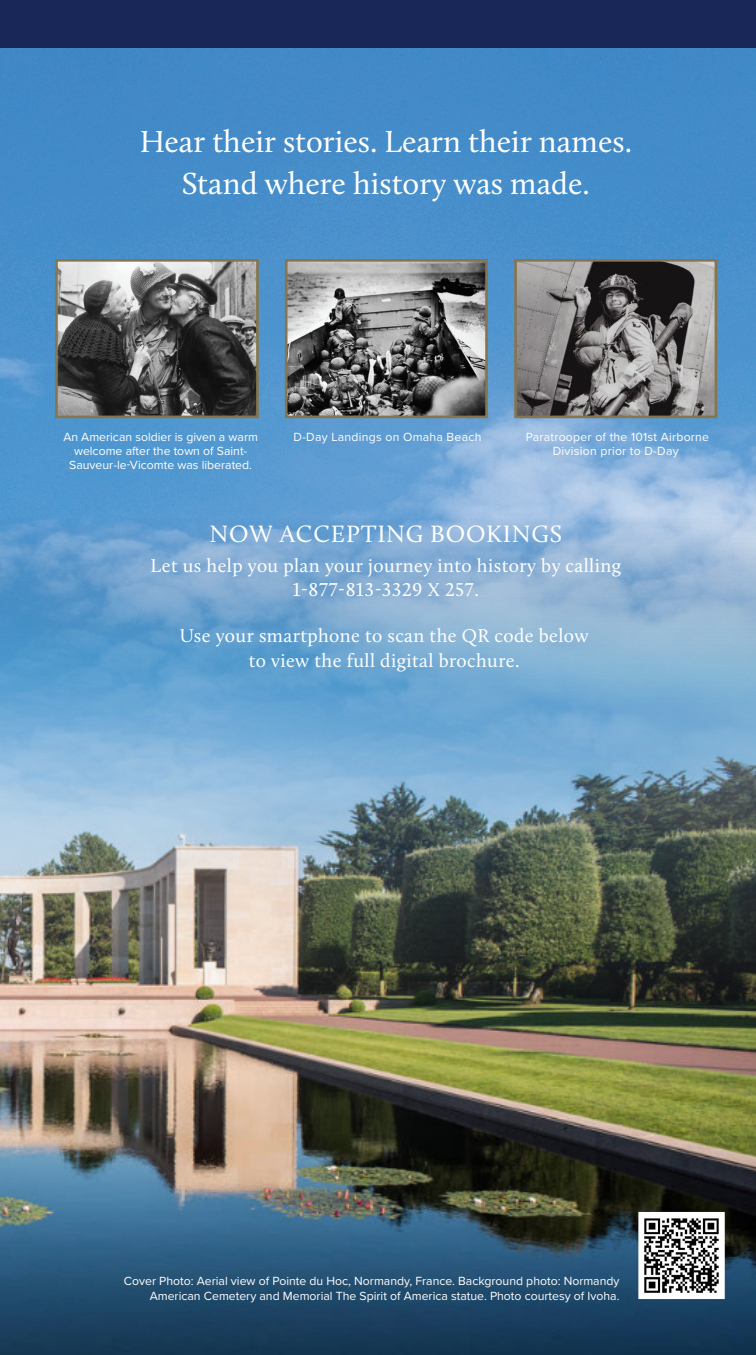
<style>
.page{position:relative;width:756px;height:1355px;background:#fff}
.page>*{position:absolute;margin:0;border:0;box-sizing:border-box;transform-origin:0 0}
.itinerary_copy{font:31.5px "Calluna";color:#fff}
.t1{font:24.5px "Calluna";letter-spacing:.035em;color:#fff}
.t2{font:19.25px/23.6px "Calluna";letter-spacing:.02em;color:#fff;text-align:center}
.itinerary_copy-2{font:12.25px/14px "Proxima Nova";color:#fff;text-align:center}
.itinerary_copy-3{font:12.25px/14px "Proxima Nova";letter-spacing:.02em;color:#fff;text-align:center}
</style>
<div class="page">
<img style="left:0;top:47px;width:756px;height:471px">
<img style="left:0;top:518px;width:756px;height:836px">
<img style="left:289px;top:263px;width:195px;height:151px">
<div style="left:285px;top:259px;width:203px;height:159px;border:3px solid #86754e"></div>
<img style="left:518px;top:263px;width:195px;height:151px">
<div style="left:514px;top:259px;width:203px;height:159px;border:3px solid #86754e"></div>
<img style="left:59px;top:263px;width:196px;height:151px">
<div style="left:55px;top:259px;width:204px;height:159px;border:3px solid #86754e"></div>
<div style="left:640px;top:1213px;width:83px;height:84px;background:#fff"></div>
<img style="left:644px;top:1218px;width:75px;height:75px">
<div style="left:638px;top:1211px;width:87px;height:88px;border:3px solid #fff"></div>
<div style="left:0;top:0;width:756px;height:47px;background:#182757"></div>
<p class="itinerary_copy" style="left:140px;top:122px;width:494px">Hear their stories. Learn their names.</p>
<p class="itinerary_copy" style="left:182px;top:164px;width:410px">Stand where history was made.</p>
<p class="itinerary_copy-2" style="left:63px;top:429px;width:196px">An American soldier is given a warm welcome after the town of Saint-<br>Sauveur-le-Vicomte was liberated.</p>
<p class="itinerary_copy-3" style="left:294px;top:429px;width:189px">D-Day Landings on Omaha Beach</p>
<p class="itinerary_copy-3" style="left:526px;top:429px;width:185px">Paratrooper of the 101st Airborne<br>Division prior to D-Day</p>
<p class="t1" style="left:210px;top:518px;width:354px">NOW ACCEPTING BOOKINGS</p>
<p class="t2" style="left:151px;top:554px;width:472px">Let us help you plan your journey into history by calling<br>1-877-813-3329 X 257.</p>
<p class="t2" style="left:180px;top:623px;width:410px;line-height:24.5px">Use your smartphone to scan the QR code below to view the full digital brochure.</p>
<p class="itinerary_copy-2" style="left:124px;top:1273px;width:497px;line-height:14.7px;text-align:right">Cover Photo: Aerial view of Pointe du Hoc, Normandy, France. Background photo: Normandy<br>American Cemetery and Memorial The Spirit of America statue. Photo courtesy of Ivoha.</p>
</div>
